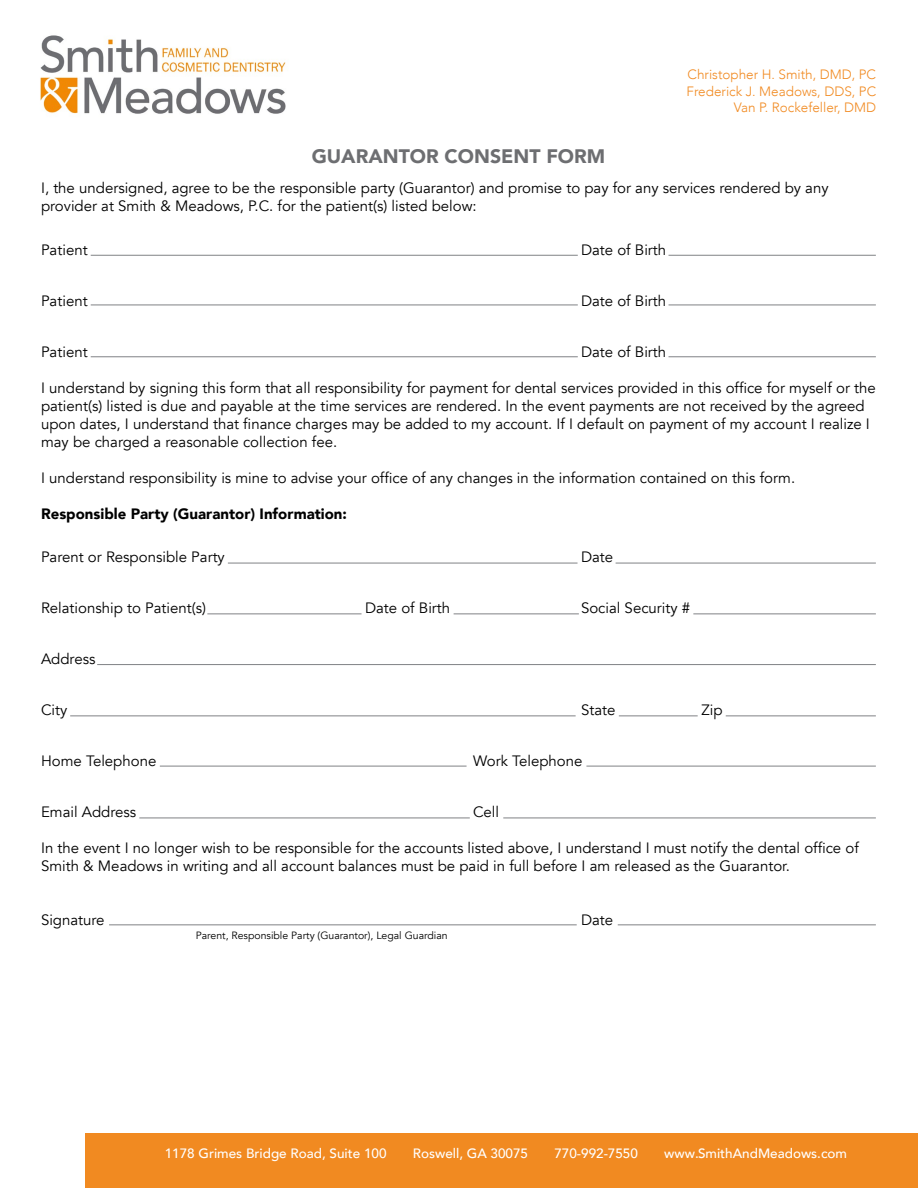
<style>
.page{position:relative;width:918px;height:1188px;background:#fff}
.page>*{position:absolute;margin:0;border:0;box-sizing:border-box;transform-origin:0 0}
.t1{font:900 19.5px "Avenir";color:#6d6e71}
.t2{font:15px/18px "Avenir";color:#000}
.t3{font:900 15px "Avenir";color:#000}
.t4{font:500 13.5px "Avenir";color:#fff}
.t5{font:300 13.5px/16.5px "Avenir";color:#f18a21;text-align:right}
.t6{font:10.5px "Avenir";color:#000}
</style>
<div class="page">
<img style="left:40px;top:35px;width:246px;height:79px">
<div style="left:85px;top:1134px;width:833px;height:54px;background:#f18a21"></div>
<hr style="left:669px;top:255px;width:207px;height:1px;background:#808285">
<hr style="left:669px;top:305px;width:207px;height:1px;background:#808285">
<hr style="left:669px;top:356px;width:207px;height:1px;background:#808285">
<hr style="left:616px;top:563px;width:260px;height:1px;background:#808285">
<hr style="left:693px;top:614px;width:183px;height:1px;background:#808285">
<hr style="left:454px;top:614px;width:125px;height:1px;background:#808285">
<hr style="left:207px;top:614px;width:155px;height:1px;background:#808285">
<hr style="left:97px;top:664px;width:779px;height:1px;background:#808285">
<hr style="left:586px;top:766px;width:290px;height:1px;background:#808285">
<hr style="left:503px;top:818px;width:373px;height:1px;background:#808285">
<hr style="left:139px;top:818px;width:331px;height:1px;background:#808285">
<hr style="left:726px;top:716px;width:150px;height:1px;background:#808285">
<hr style="left:619px;top:716px;width:79px;height:1px;background:#808285">
<hr style="left:70px;top:716px;width:506px;height:1px;background:#808285">
<hr style="left:228px;top:563px;width:350px;height:1px;background:#808285">
<hr style="left:160px;top:766px;width:307px;height:1px;background:#808285">
<hr style="left:91px;top:255px;width:487px;height:1px;background:#808285">
<hr style="left:91px;top:305px;width:487px;height:1px;background:#808285">
<hr style="left:91px;top:356px;width:487px;height:1px;background:#808285">
<hr style="left:618px;top:924px;width:258px;height:1px;background:#808285">
<hr style="left:109px;top:924px;width:468px;height:1px;background:#808285">
<p class="t5" style="left:687px;top:67px;width:191px">Christopher H. Smith, DMD, PC<br>Frederick J. Meadows, DDS, PC<br>Van P. Rockefeller, DMD</p>
<h1 class="t1" style="left:312px;top:140px;width:295px">GUARANTOR CONSENT FORM</h1>
<p class="t2" style="left:41px;top:179px;width:789px">I, the undersigned, agree to be the responsible party (Guarantor) and promise to pay for any services rendered by any provider at Smith &amp; Meadows, P.C. for the patient(s) listed below:</p>
<p class="t2" style="left:41px;top:241px;width:48px">Patient</p>
<p class="t2" style="left:581px;top:241px;width:87px">Date of Birth</p>
<p class="t2" style="left:41px;top:292px;width:48px">Patient</p>
<p class="t2" style="left:581px;top:292px;width:87px">Date of Birth</p>
<p class="t2" style="left:41px;top:343px;width:48px">Patient</p>
<p class="t2" style="left:581px;top:343px;width:87px">Date of Birth</p>
<p class="t2" style="left:41px;top:379px;width:836px">I understand by signing this form that all responsibility for payment for dental services provided in this office for myself or the patient(s) listed is due and payable at the time services are rendered. In the event payments are not received by the agreed upon dates, I understand that finance charges may be added to my account. If I default on payment of my account I realize I may be charged a reasonable collection fee.</p>
<p class="t2" style="left:41px;top:469px;width:756px">I understand responsibility is mine to advise your office of any changes in the information contained on this form.</p>
<p class="t3" style="left:41px;top:501px;width:307px">Responsible Party (Guarantor) Information:</p>
<p class="t2" style="left:41px;top:548px;width:185px">Parent or Responsible Party</p>
<p class="t2" style="left:581px;top:548px;width:34px">Date</p>
<p class="t2" style="left:41px;top:599px;width:166px">Relationship to Patient(s)</p>
<p class="t2" style="left:365px;top:599px;width:87px">Date of Birth</p>
<p class="t2" style="left:581px;top:599px;width:111px">Social Security #</p>
<p class="t2" style="left:41px;top:650px;width:56px">Address</p>
<p class="t2" style="left:41px;top:701px;width:28px">City</p>
<p class="t2" style="left:581px;top:701px;width:36px">State</p>
<p class="t2" style="left:702px;top:701px;width:23px">Zip</p>
<p class="t2" style="left:41px;top:752px;width:117px">Home Telephone</p>
<p class="t2" style="left:473px;top:752px;width:111px">Work Telephone</p>
<p class="t2" style="left:41px;top:803px;width:97px">Email Address</p>
<p class="t2" style="left:473px;top:803px;width:28px">Cell</p>
<p class="t2" style="left:41px;top:839px;width:819px">In the event I no longer wish to be responsible for the accounts listed above, I understand I must notify the dental office of<br>Smith &amp; Meadows in writing and all account balances must be paid in full before I am released as the Guarantor.</p>
<p class="t2" style="left:41px;top:911px;width:65px">Signature</p>
<p class="t2" style="left:581px;top:911px;width:34px">Date</p>
<p class="t6" style="left:196px;top:929px;width:253px">Parent, Responsible Party (Guarantor), Legal Guardian</p>
<p class="t4" style="left:165px;top:1141px;width:223px">1178 Grimes Bridge Road, Suite 100</p>
<p class="t4" style="left:413px;top:1141px;width:117px">Roswell, GA 30075</p>
<p class="t4" style="left:554px;top:1141px;width:85px">770-992-7550</p>
<p class="t4" style="left:664px;top:1141px;width:184px">www.SmithAndMeadows.com</p>
</div>
